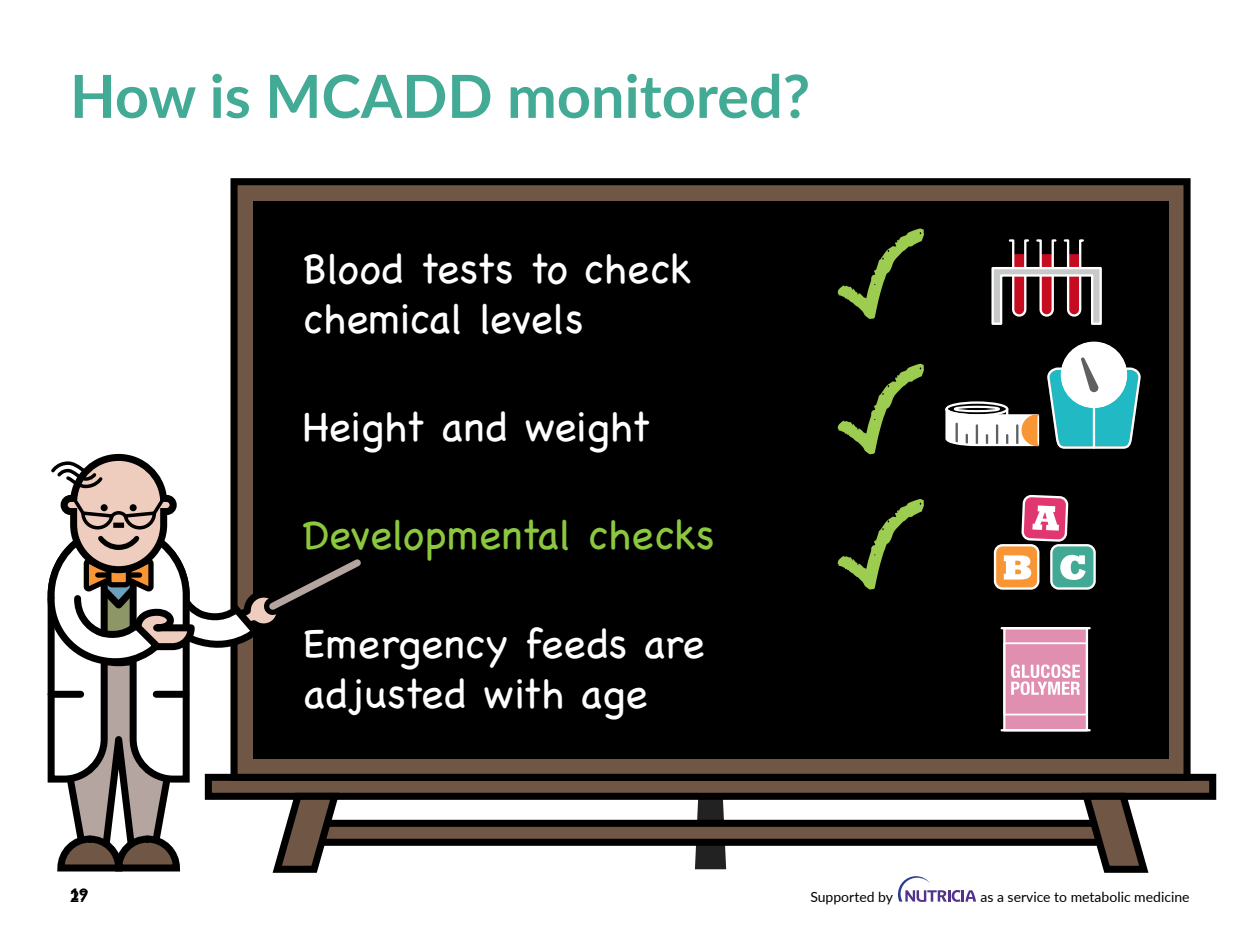
<style>
.page{position:relative;width:1260px;height:945px;background:#fff}
.page>*{position:absolute;margin:0;border:0;box-sizing:border-box;transform-origin:0 0}
.t1{font:700 59.5px "Lato";color:#43aa95}
.t2{font:300 42px/50.4px "Chalkboard SE";color:#fff}
.t3{font:300 42px "Chalkboard SE";color:#8cc740}
.t4{font:700 15.75px "Lato";color:#000}
.t5{font:800 15.75px "Lato";color:#000}
.t6{font:14px "Lato";color:#000}
</style>
<div class="page">
<svg style="left:695px;top:800px;width:31px;height:69px"></svg>
<div style="left:208px;top:777px;width:1005px;height:19px;background:#705645"></div>
<div style="left:205px;top:774px;width:1011px;height:26px;border:7px solid #000"></div>
<div style="left:234px;top:182px;width:953px;height:595px;background:#705645"></div>
<div style="left:230px;top:178px;width:961px;height:603px;border:7px solid #000"></div>
<div style="left:253px;top:201px;width:915px;height:557px;background:#000"></div>
<div style="left:306px;top:823px;width:809px;height:19px;background:#705645"></div>
<div style="left:302px;top:820px;width:817px;height:26px;border:7px solid #000"></div>
<svg style="left:1078px;top:792px;width:75px;height:81px"></svg>
<div style="left:945px;top:401px;width:63px;height:16px;border:2px solid #fff;border-radius:50%"></div>
<div style="left:954px;top:406px;width:46px;height:6px;border:2px solid #fff;border-radius:50%"></div>
<div style="left:1062px;top:343px;width:64px;height:64px;background:#fff;border-radius:50%"></div>
<svg style="left:1047px;top:356px;width:94px;height:93px"></svg>
<svg style="left:837px;top:228px;width:87px;height:91px"></svg>
<svg style="left:837px;top:364px;width:87px;height:91px"></svg>
<svg style="left:837px;top:499px;width:87px;height:91px"></svg>
<svg style="left:945px;top:407px;width:95px;height:40px;background:#ccc1b7"></svg>
<div style="left:1004px;top:628px;width:83px;height:102px;background:#e08fb1"></div>
<div style="left:1003px;top:627px;width:85px;height:104px;border:2px solid #fff"></div>
<hr style="left:1002px;top:627px;width:88px;height:2px;background:#fff">
<hr style="left:1002px;top:729px;width:88px;height:2px;background:#fff">
<div style="left:1003px;top:642px;width:85px;height:73px;border:2px solid #fff"></div>
<svg style="left:1011px;top:664px;width:69px;height:31px"></svg>
<svg style="left:991px;top:239px;width:111px;height:86px"></svg>
<svg style="left:1023px;top:495px;width:46px;height:47px;background:#d87999"></svg>
<div style="left:1051px;top:545px;width:44px;height:44px;background:#42a995;border-radius:8px"></div>
<div style="left:995px;top:545px;width:43px;height:44px;background:#f89534;border-radius:8px"></div>
<div style="left:1050px;top:544px;width:46px;height:46px;border:2px solid #fff;border-radius:8px"></div>
<svg style="left:1060px;top:555px;width:26px;height:25px"></svg>
<div style="left:994px;top:544px;width:45px;height:46px;border:2px solid #fff;border-radius:8px"></div>
<svg style="left:1004px;top:555px;width:27px;height:25px"></svg>
<svg style="left:47px;top:450px;width:321px;height:423px"></svg>
<div style="left:156px;top:691px;width:30px;height:7px;background:#000"></div>
<div style="left:51px;top:691px;width:30px;height:7px;background:#000"></div>
<svg style="left:898px;top:876px;width:78px;height:26px"></svg>
<h1 class="t1" style="left:70px;top:52px;width:742px">How is MCADD monitored?</h1>
<p class="t2" style="left:303px;top:241px;width:391px">Blood tests to check chemical levels</p>
<p class="t2" style="left:303px;top:399px;width:349px">Height and weight</p>
<p class="t3" style="left:303px;top:498px;width:413px">Developmental checks</p>
<p class="t2" style="left:303px;top:615px;width:403px">Emergency feeds are adjusted with age</p>
<p class="t5" style="left:70px;top:882px;width:20px">19</p>
<p class="t6" style="left:980px;top:887px;width:211px">as a service to metabolic medicine</p>
<p class="t4" style="left:70px;top:884px;width:20px">27</p>
<p class="t6" style="left:810px;top:887px;width:84px">Supported by</p>
</div>
